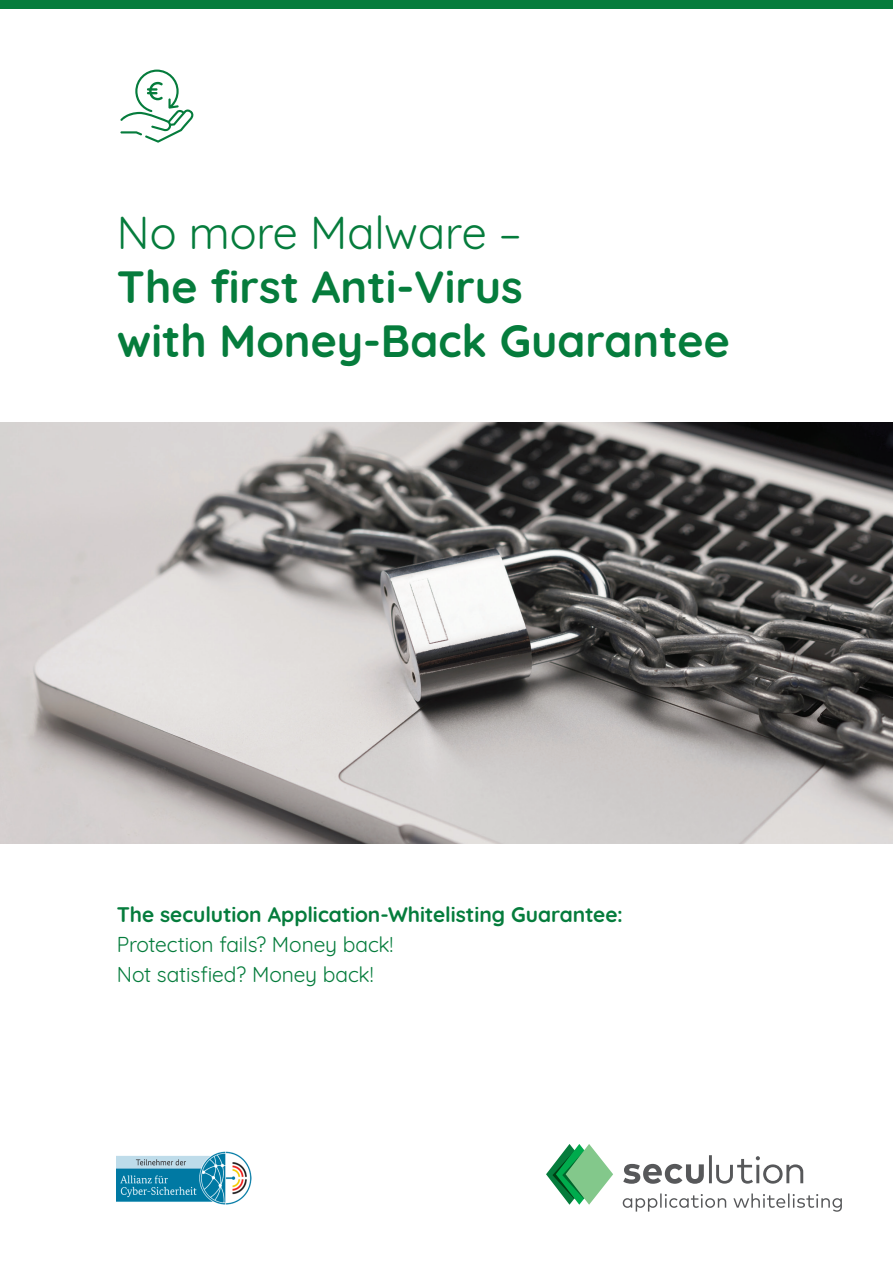
<style>
.page{position:relative;width:893px;height:1263px;background:#fff}
.page>*{position:absolute;margin:0;border:0;box-sizing:border-box;transform-origin:0 0}
.t1{font:700 45px/54px "Quicksand";color:#057c3c}
.t2{font:45px "Quicksand";color:#057c3c}
.t3{font:21px/30px "Quicksand";letter-spacing:-.005em;color:#057c3c}
.t4{font:700 21px "Quicksand";color:#057c3c}
</style>
<div class="page">
<svg style="left:623px;top:1155px;width:219px;height:57px"></svg>
<svg style="left:546px;top:1144px;width:67px;height:61px"></svg>
<img style="left:0;top:423px;width:893px;height:421px">
<div style="left:0;top:0;width:893px;height:9px;background:#057c3c"></div>
<img style="left:117px;top:1152px;width:135px;height:52px">
<svg style="left:120px;top:70px;width:74px;height:73px"></svg>
<h1 class="t2" style="left:117px;top:198px;width:406px">No more Malware –</h1>
<h1 class="t1" style="left:117px;top:257px;width:614px">The first Anti-Virus<br>with Money-Back Guarantee</h1>
<p class="t4" style="left:117px;top:897px;width:507px">The seculution Application-Whitelisting Guarantee:</p>
<p class="t3" style="left:117px;top:927px;width:278px">Protection fails? Money back!<br>Not satisfied? Money back!</p>
</div>
